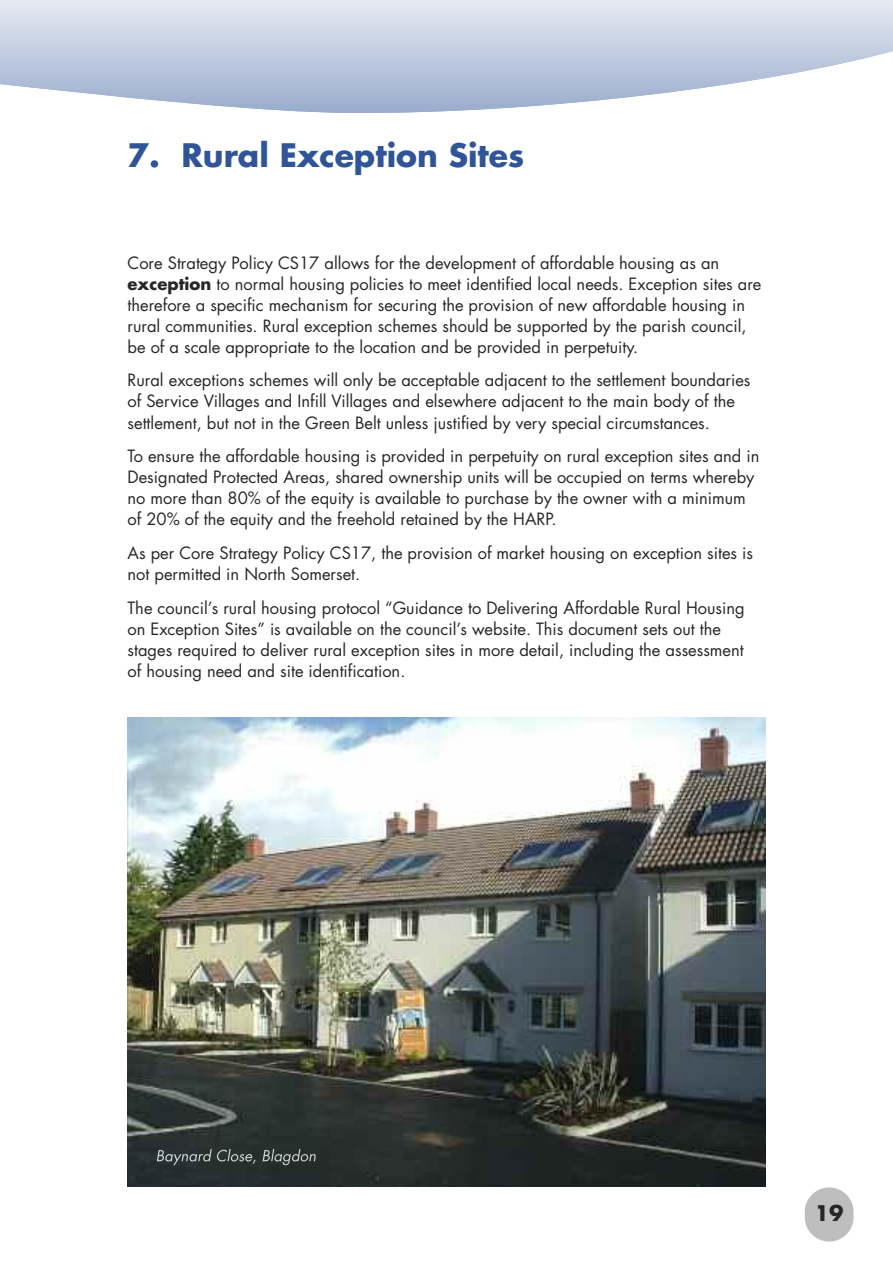
<style>
.page{position:relative;width:893px;height:1263px;background:#fff}
.page>*{position:absolute;margin:0;border:0;box-sizing:border-box;transform-origin:0 0}
.t1{font:700 31.5px "Futura LT";color:#2f5497}
.t2{font:700 21px "Futura LT";color:#272627}
.t3{font:16.5px/21px "Futura LT";color:#272627}
.s1{font-weight:700}
</style>
<div class="page">
<div style="left:805px;top:1187px;width:48px;height:54px;background:#bebebe;border-radius:24px"></div>
<svg style="left:0;top:0;width:893px;height:113px;background:#ccd5e5"></svg>
<img style="left:128px;top:717px;width:637px;height:469px">
<img style="left:157px;top:1149px;width:132px;height:16px">
<h1 class="t1" style="left:128px;top:141px;width:398px">7. Rural Exception Sites</h1>
<p class="t3" style="left:128px;top:254px;width:635px">Core Strategy Policy CS17 allows for the development of affordable housing as an <span class="s1">exception</span> to normal housing policies to meet identified local needs. Exception sites are therefore a specific mechanism for securing the provision of new affordable housing in rural communities. Rural exception schemes should be supported by the parish council, be of a scale appropriate to the location and be provided in perpetuity.</p>
<p class="t3" style="left:128px;top:371px;width:624px">Rural exceptions schemes will only be acceptable adjacent to the settlement boundaries of Service Villages and Infill Villages and elsewhere adjacent to the main body of the settlement, but not in the Green Belt unless justified by very special circumstances.</p>
<p class="t3" style="left:128px;top:447px;width:633px">To ensure the affordable housing is provided in perpetuity on rural exception sites and in Designated Protected Areas, shared ownership units will be occupied on terms whereby no more than 80% of the equity is available to purchase by the owner with a minimum of 20% of the equity and the freehold retained by the HARP.</p>
<p class="t3" style="left:128px;top:544px;width:627px">As per Core Strategy Policy CS17, the provision of market housing on exception sites is not permitted in North Somerset.</p>
<p class="t3" style="left:128px;top:599px;width:619px">The council’s rural housing protocol “Guidance to Delivering Affordable Rural Housing on Exception Sites” is available on the council’s website. This document sets out the stages required to deliver rural exception sites in more detail, including the assessment of housing need and site identification.</p>
<p class="t2" style="left:815px;top:1203px;width:30px">19</p>
</div>
